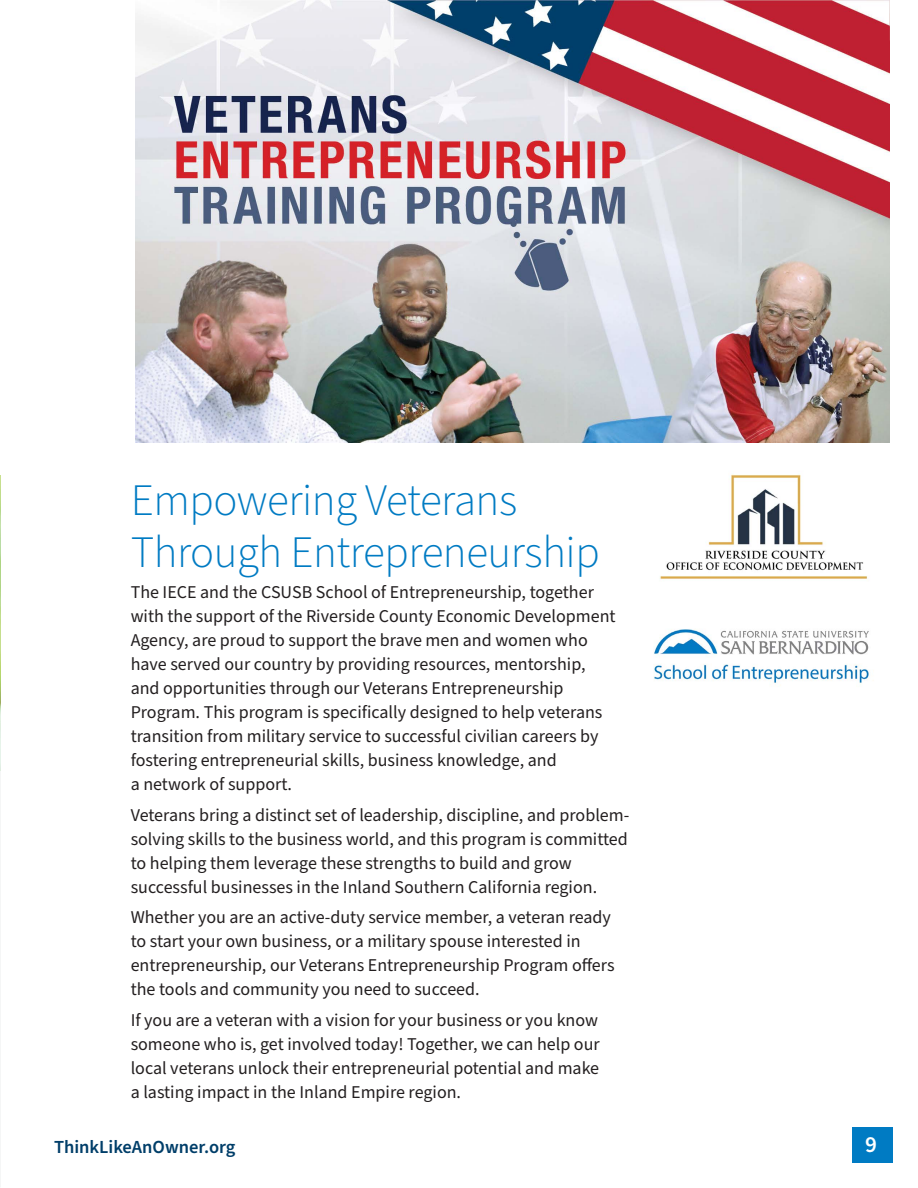
<style>
.page{position:relative;width:918px;height:1188px;background:#fff}
.page>*{position:absolute;margin:0;border:0;box-sizing:border-box;transform-origin:0 0}
.t1{font:300 45px/52.5px "Source Sans Pro";letter-spacing:-.01em;color:#007bc3}
.t2{font:600 23.1px "Source Sans Pro";color:#fff}
.t3{font:600 18.45px "Source Sans Pro";color:#003e69}
.t4{font:18px/24px "Source Sans Pro";color:#231f20}
</style>
<div class="page">
<div style="left:853px;top:1128px;width:40px;height:35px;background:#007bc3"></div>
<img style="left:135px;top:0;width:755px;height:442px">
<img style="left:0;top:475px;width:1px;height:295px">
<img style="left:660px;top:474px;width:207px;height:105px">
<img style="left:654px;top:629px;width:215px;height:56px">
<h1 class="t1" style="left:131px;top:475px;width:471px">Empowering Veterans<br>Through Entrepreneurship</h1>
<p class="t4" style="left:131px;top:581px;width:487px">The IECE and the CSUSB School of Entrepreneurship, together with the support of the Riverside County Economic Development Agency, are proud to support the brave men and women who have served our country by providing resources, mentorship, and opportunities through our Veterans Entrepreneurship Program. This program is specifically designed to help veterans transition from military service to successful civilian careers by fostering entrepreneurial skills, business knowledge, and<br>a network of support.</p>
<p class="t4" style="left:131px;top:803px;width:500px">Veterans bring a distinct set of leadership, discipline, and problem&shy;solving skills to the business world, and this program is committed to helping them leverage these strengths to build and grow successful businesses in the Inland Southern California region.</p>
<p class="t4" style="left:131px;top:906px;width:485px">Whether you are an active-duty service member, a veteran ready to start your own business, or a military spouse interested in entrepreneurship, our Veterans Entrepreneurship Program offers the tools and community you need to succeed.</p>
<p class="t4" style="left:131px;top:1009px;width:471px;text-align:justify">If you are a veteran with a vision for your business or you know someone who is, get involved today! Together, we can help our local veterans unlock their entrepreneurial potential and make a lasting impact in the Inland Empire region.</p>
<p class="t3" style="left:54px;top:1134px;width:183px">ThinkLikeAnOwner.org</p>
<p class="t2" style="left:865px;top:1129px;width:13px">9</p>
</div>
